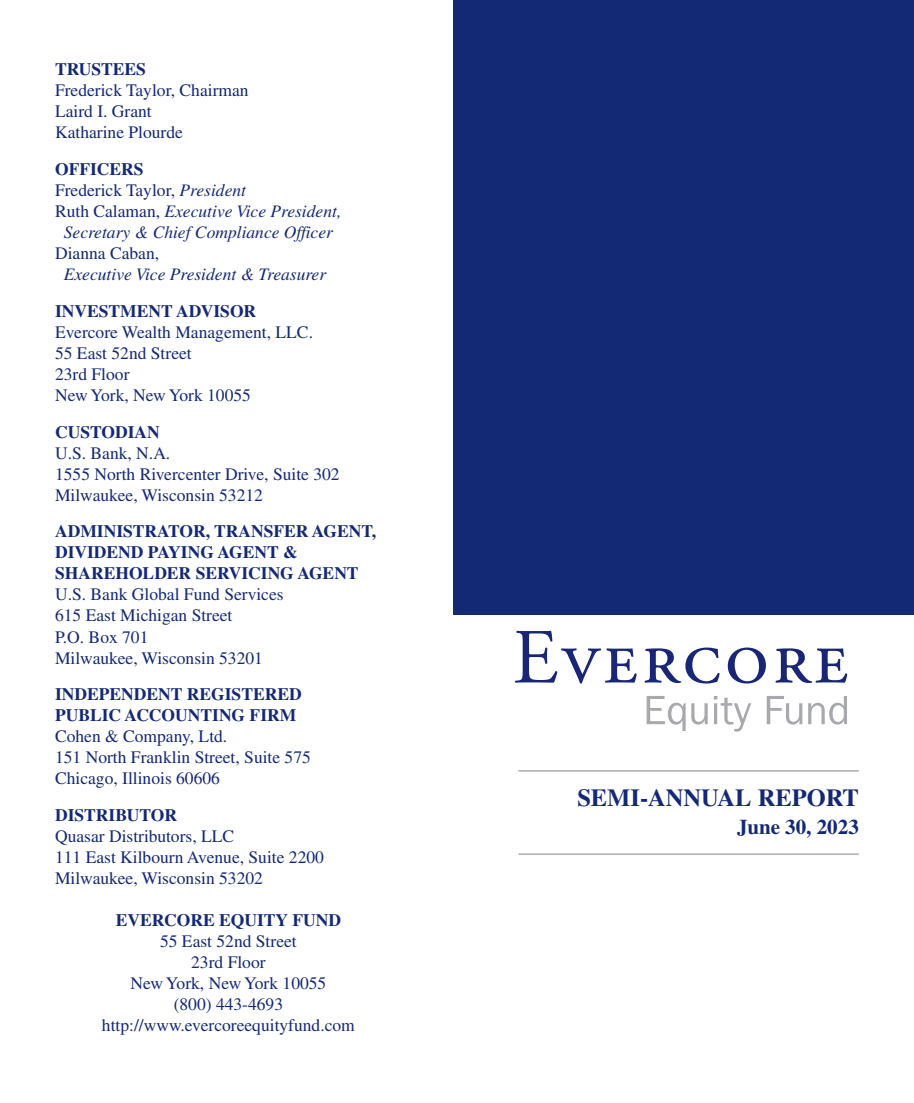
<style>
.page{position:relative;width:914px;height:1103px;background:#fff}
.page>*{position:absolute;margin:0;border:0;box-sizing:border-box;transform-origin:0 0}
.t1{font:700 24.5px "Times";color:#142975}
.t2{font:700 21px "Times";color:#142975}
.t3{font:17.5px/21px "Times";color:#142975}
.t4{font:700 17.5px/21px "Times";color:#142975}
.t5{font:italic 17.5px "Times";color:#142975}
.s1{font-style:italic}
.s2{font-style:normal}
</style>
<div class="page">
<div style="left:453px;top:0;width:460px;height:614px;background:#142975"></div>
<hr style="left:518px;top:770px;width:340px;height:1px;background:#b6b7b8">
<hr style="left:518px;top:853px;width:340px;height:2px;background:#b6b7b8">
<svg style="left:515px;top:631px;width:121px;height:52px"></svg>
<svg style="left:644px;top:647px;width:75px;height:36px"></svg>
<svg style="left:727px;top:647px;width:39px;height:36px"></svg>
<svg style="left:775px;top:648px;width:72px;height:35px"></svg>
<svg style="left:646px;top:696px;width:39px;height:35px"></svg>
<svg style="left:691px;top:703px;width:16px;height:21px"></svg>
<svg style="left:713px;top:696px;width:38px;height:35px"></svg>
<svg style="left:766px;top:696px;width:36px;height:28px"></svg>
<svg style="left:808px;top:696px;width:39px;height:28px"></svg>
<p class="t4" style="left:55px;top:61px;width:92px">TRUSTEES</p>
<p class="t3" style="left:55px;top:82px;width:195px">Frederick Taylor, Chairman<br>Laird I. Grant<br>Katharine Plourde</p>
<p class="t4" style="left:55px;top:160px;width:90px">OFFICERS</p>
<p class="t3" style="left:55px;top:181px;width:192px">Frederick Taylor, <span class="s1">President</span></p>
<p class="t5" style="left:55px;top:205px;width:288px"><span class="s2">Ruth Calaman,</span> Executive Vice President,</p>
<p class="t5" style="left:64px;top:226px;width:270px">Secretary &amp; Chief Compliance Officer</p>
<p class="t3" style="left:55px;top:244px;width:106px">Dianna Caban,</p>
<p class="t5" style="left:64px;top:268px;width:264px">Executive Vice President &amp; Treasurer</p>
<p class="t4" style="left:55px;top:302px;width:203px">INVESTMENT ADVISOR</p>
<p class="t3" style="left:55px;top:323px;width:259px">Evercore Wealth Management, LLC.<br>55 East 52nd Street<br>23rd Floor<br>New York, New York 10055</p>
<p class="t4" style="left:55px;top:423px;width:106px">CUSTODIAN</p>
<p class="t3" style="left:55px;top:444px;width:286px">U.S. Bank, N.A.<br>1555 North Rivercenter Drive, Suite 302<br>Milwaukee, Wisconsin 53212</p>
<p class="t4" style="left:55px;top:523px;width:322px">ADMINISTRATOR, TRANSFER AGENT,<br>DIVIDEND PAYING AGENT &amp;<br>SHAREHOLDER SERVICING AGENT</p>
<p class="t3" style="left:55px;top:586px;width:230px">U.S. Bank Global Fund Services<br>615 East Michigan Street<br>P.O. Box 701<br>Milwaukee, Wisconsin 53201</p>
<p class="t4" style="left:55px;top:685px;width:248px">INDEPENDENT REGISTERED<br>PUBLIC ACCOUNTING FIRM</p>
<p class="t3" style="left:55px;top:727px;width:257px">Cohen &amp; Company, Ltd.<br>151 North Franklin Street, Suite 575<br>Chicago, Illinois 60606</p>
<p class="t4" style="left:55px;top:806px;width:124px">DISTRIBUTOR</p>
<p class="t3" style="left:55px;top:827px;width:270px">Quasar Distributors, LLC<br>111 East Kilbourn Avenue, Suite 2200<br>Milwaukee, Wisconsin 53202</p>
<p class="t4" style="left:116px;top:911px;width:227px">EVERCORE EQUITY FUND</p>
<p class="t3" style="left:102px;top:932px;width:254px;text-align:center">55 East 52nd Street<br>23rd Floor<br>New York, New York 10055<br>(800) 443-4693 http://www.evercoreequityfund.com</p>
<h1 class="t1" style="left:577px;top:789px;width:283px">SEMI-ANNUAL REPORT</h1>
<p class="t2" style="left:737px;top:820px;width:123px">June 30, 2023</p>
</div>
